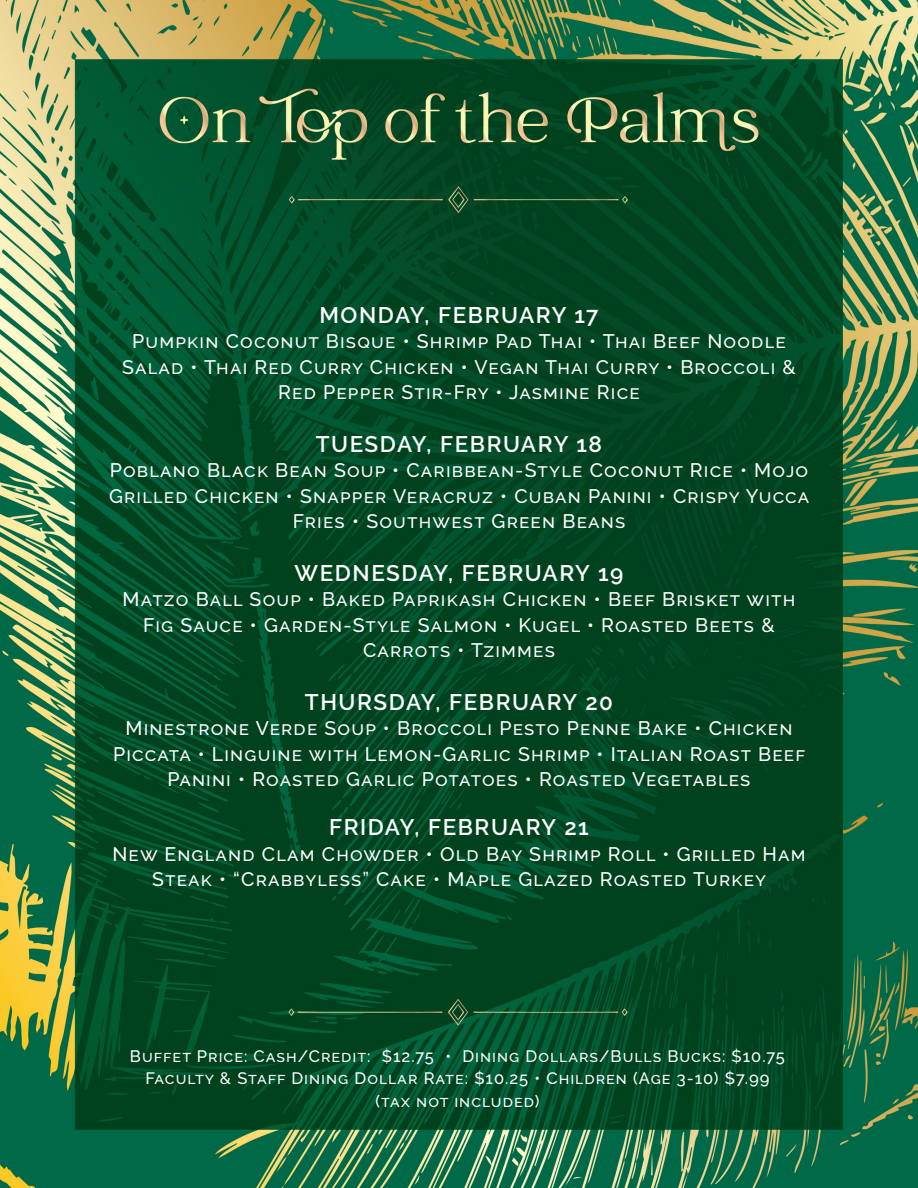
<style>
.page{position:relative;width:918px;height:1188px;background:#fff}
.page>*{position:absolute;margin:0;border:0;box-sizing:border-box;transform-origin:0 0}
.t1{font:600 22.5px "Raleway";letter-spacing:.07em;color:#fff}
.t2{font:500 19.5px/25.5px "Raleway";letter-spacing:.06em;color:#fff;text-align:center}
.t3{font:500 16.5px/22.5px "Raleway";letter-spacing:.06em;color:#fff;text-align:center}
</style>
<div class="page">
<img style="left:0;top:0;width:918px;height:1188px">
<p class="t1" style="left:319px;top:302px;width:281px">MONDAY, FEBRUARY 17</p>
<p class="t2" style="left:122px;top:329px;width:675px">Pumpkin Coconut Bisque • Shrimp Pad Thai • Thai Beef Noodle<br>Salad • Thai Red Curry Chicken • Vegan Thai Curry • Broccoli &amp;<br>Red Pepper Stir-Fry • Jasmine Rice</p>
<p class="t1" style="left:316px;top:431px;width:288px">TUESDAY, FEBRUARY 18</p>
<p class="t2" style="left:109px;top:458px;width:702px">Poblano Black Bean Soup • Caribbean-Style Coconut Rice • Mojo<br>Grilled Chicken • Snapper Veracruz • Cuban Panini • Crispy Yucca<br>Fries • Southwest Green Beans</p>
<p class="t1" style="left:295px;top:560px;width:330px">WEDNESDAY, FEBRUARY 19</p>
<p class="t2" style="left:123px;top:587px;width:674px">Matzo Ball Soup • Baked Paprikash Chicken • Beef Brisket with<br>Fig Sauce • Garden-Style Salmon • Kugel • Roasted Beets &amp;<br>Carrots • Tzimmes</p>
<p class="t1" style="left:305px;top:689px;width:310px">THURSDAY, FEBRUARY 20</p>
<p class="t2" style="left:113px;top:716px;width:694px">Minestrone Verde Soup • Broccoli Pesto Penne Bake • Chicken<br>Piccata • Linguine with Lemon-Garlic Shrimp • Italian Roast Beef<br>Panini • Roasted Garlic Potatoes • Roasted Vegetables</p>
<p class="t1" style="left:329px;top:814px;width:261px">FRIDAY, FEBRUARY 21</p>
<p class="t2" style="left:112px;top:841px;width:695px">New England Clam Chowder • Old Bay Shrimp Roll • Grilled Ham<br>Steak • “Crabbyless” Cake • Maple Glazed Roasted Turkey</p>
<p class="t3" style="left:130px;top:1045px;width:657px">Buffet Price: Cash/Credit: $12.75 • Dining Dollars/Bulls Bucks: $10.75<br>Faculty &amp; Staff Dining Dollar Rate: $10.25 • Children (Age 3-10) $7.99 (tax not included)</p>
</div>
